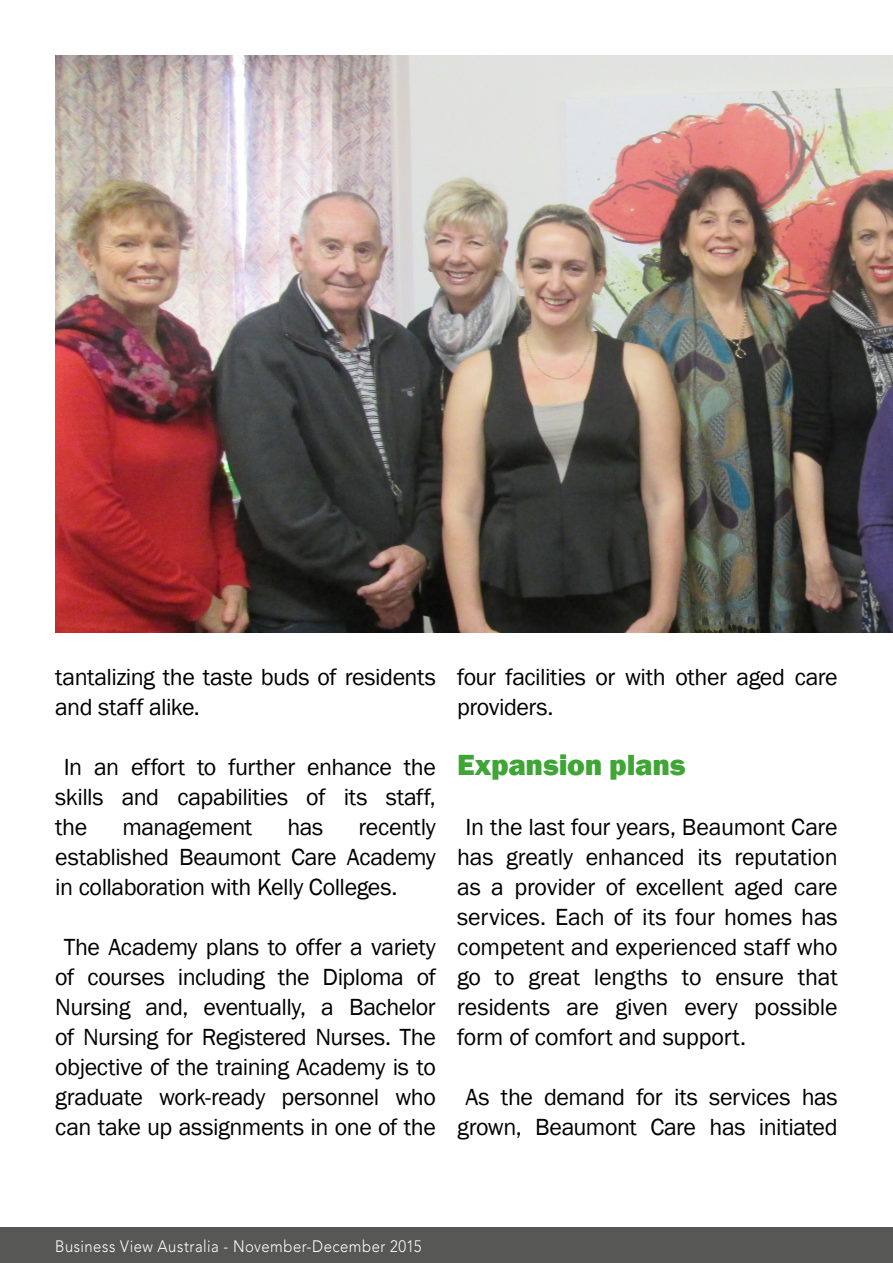
<style>
.page{position:relative;width:893px;height:1263px;background:#fff}
.page>*{position:absolute;margin:0;border:0;box-sizing:border-box;transform-origin:0 0}
.t1{font:800 30px "Franklin Gothic";letter-spacing:-.01em;color:#3fa535}
.t2{font:24px/30px "Franklin Gothic";letter-spacing:-.02em;color:#000;text-align:justify}
.t3{font:300 16.5px "Avenir LT Std";letter-spacing:.035em;color:#fff;scale:.9 1}
</style>
<div class="page">
<div style="left:0;top:1228px;width:893px;height:35px;background:#575756"></div>
<img style="left:55px;top:55px;width:838px;height:578px">
<p class="t2" style="left:55px;top:663px;width:382px">tantalizing the taste buds of residents and staff alike.</p>
<p class="t2" style="left:55px;top:753px;width:382px;text-indent:8px">In an effort to further enhance the skills and capabilities of its staff, the</p>
<p class="t2" style="left:55px;top:813px;width:382px;text-indent:303px">recently established Beaumont Care Academy in collaboration with Kelly Colleges.</p>
<p class="t2" style="left:55px;top:933px;width:382px;text-align:center">The Academy plans to offer a variety of courses including the Diploma of Nursing and, eventually, a Bachelor of Nursing for Registered Nurses. The objective of the training Academy is to graduate work-ready personnel who can take up assignments in one of the</p>
<p class="t2" style="left:122px;top:813px;width:131px">management</p>
<p class="t2" style="left:287px;top:813px;width:37px">has</p>
<p class="t2" style="left:457px;top:663px;width:382px">four facilities or with other aged care providers.</p>
<p class="t1" style="left:457px;top:746px;width:230px">Expansion plans</p>
<p class="t2" style="left:457px;top:813px;width:382px;text-indent:8px">In the last four years, Beaumont Care has greatly enhanced its reputation as a provider of excellent aged care services. Each of its four homes has competent and experienced staff who go to great lengths to ensure that residents are given every possible form of comfort and support.</p>
<p class="t2" style="left:457px;top:1083px;width:382px;text-align:center">As the demand for its services has grown, Beaumont Care has initiated</p>
<p class="t3" style="left:55px;top:1236px;width:408px">Business View Australia - November-December 2015</p>
</div>
